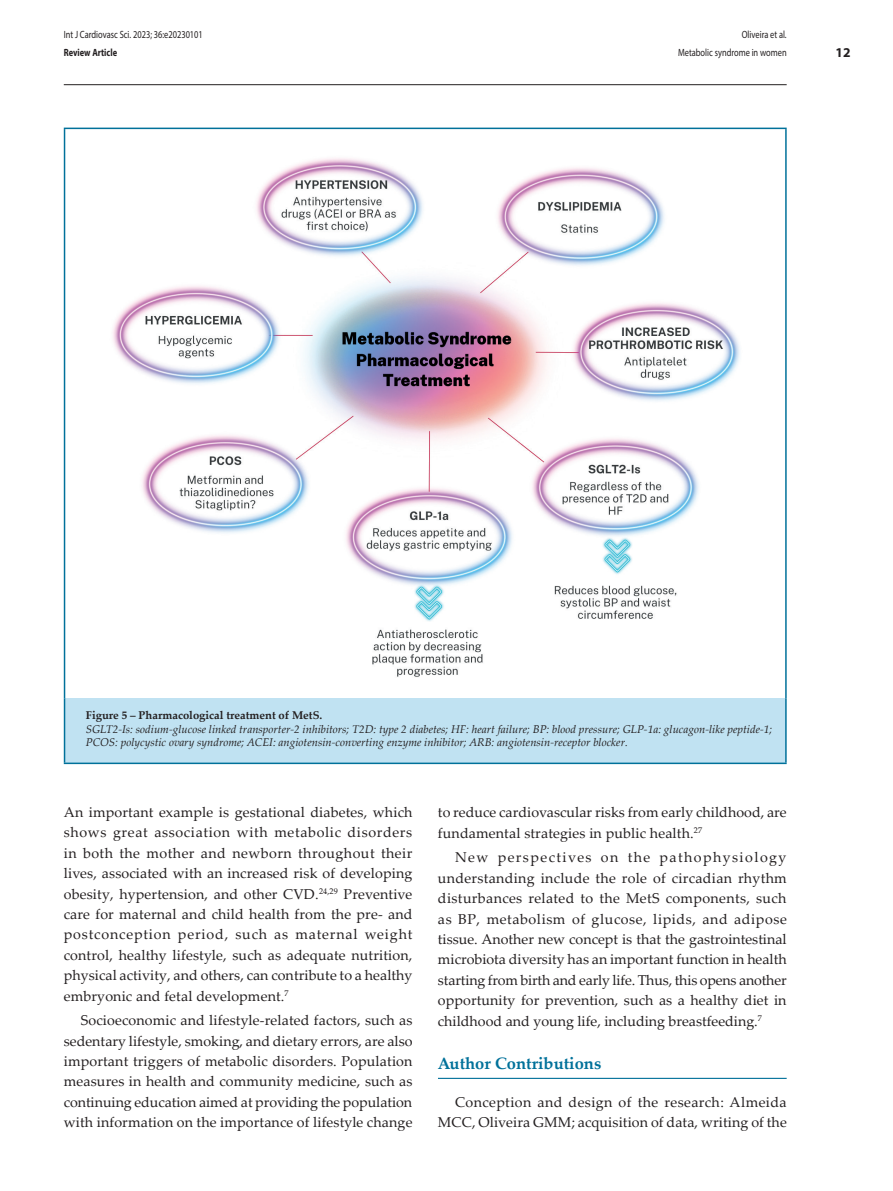
<style>
.page{position:relative;width:893px;height:1191px;background:#fff}
.page>*{position:absolute;margin:0;border:0;box-sizing:border-box;transform-origin:0 0}
._1_-_Titulo-materia{font:700 16.5px "Palatino Linotype";color:#00719a}
._4_-_Texto-Basico{font:14.25px/20.4px "Palatino Linotype";letter-spacing:.01em;color:#231f20;text-align:justify}
.t1{font:700 13.5px "Myriad Pro";color:#231f20}
._4_-_Legenda{font:italic 11.25px/13.5px "Palatino Linotype";color:#231f20}
._7_-_Legenda-figura{font:700 11.25px "Palatino Linotype";color:#231f20}
.t2{font:10.5px "Myriad Pro";color:#231f20;scale:.8 1}
.t3{font:700 10.5px "Myriad Pro";color:#231f20;scale:.8 1}
</style>
<div class="page">
<hr style="left:64px;top:84px;width:723px;height:1px;background:#231f20">
<div style="left:65px;top:698px;width:721px;height:65px;background:#c0e2f2"></div>
<hr style="left:64px;top:698px;width:1px;height:64px;background:#00719a">
<hr style="left:785px;top:698px;width:2px;height:64px;background:#00719a">
<hr style="left:64px;top:762px;width:723px;height:2px;background:#00719a">
<hr style="left:64px;top:128px;width:723px;height:1px;background:#00719a">
<hr style="left:64px;top:129px;width:1px;height:569px;background:#00719a">
<hr style="left:785px;top:129px;width:2px;height:569px;background:#00719a">
<img style="left:112px;top:158px;width:628px;height:519px">
<hr style="left:438px;top:1077px;width:349px;height:2px;background:#00719a">
<p class="t2" style="left:64px;top:28px;width:175px">Int J Cardiovasc Sci. 2023; 36:e20230101</p>
<p class="t2" style="left:742px;top:28px;width:58px">Oliveira et al.</p>
<p class="t3" style="left:64px;top:45px;width:68px">Review Article</p>
<p class="t2" style="left:678px;top:46px;width:137px">Metabolic syndrome in women</p>
<p class="t1" style="left:835px;top:44px;width:16px">12</p>
<p class="_7_-_Legenda-figura" style="left:86px;top:707px;width:238px">Figure 5 – Pharmacological treatment of MetS.</p>
<p class="_4_-_Legenda" style="left:86px;top:722px;width:688px">SGLT2-Is: sodium-glucose linked transporter-2 inhibitors; T2D: type 2 diabetes; HF: heart failure; BP: blood pressure; GLP-1a: glucagon-like peptide-1;<br>PCOS: polycystic ovary syndrome; ACEI: angiotensin-converting enzyme inhibitor; ARB: angiotensin-receptor blocker.</p>
<p class="_4_-_Texto-Basico" style="left:64px;top:801px;width:350px">An important example is gestational diabetes, which shows great association with metabolic disorders in both the mother and newborn throughout their lives, associated with an increased risk of developing obesity, hypertension, and other CVD.<sup>24,29</sup> Preventive care for maternal and child health from the pre- and postconception period, such as maternal weight control, healthy lifestyle, such as adequate nutrition, physical activity, and others, can contribute to a healthy embryonic and fetal development.<sup>7</sup></p>
<p class="_4_-_Texto-Basico" style="left:64px;top:1009px;width:350px;text-indent:17px">Socioeconomic and lifestyle-related factors, such as sedentary lifestyle, smoking, and dietary errors, are also important triggers of metabolic disorders. Population measures in health and community medicine, such as continuing education aimed at providing the population with information on the importance of lifestyle change</p>
<p class="_4_-_Texto-Basico" style="left:438px;top:801px;width:350px">to reduce cardiovascular risks from early childhood, are fundamental strategies in public health.<sup>27</sup></p>
<p class="_4_-_Texto-Basico" style="left:438px;top:846px;width:350px;text-indent:17px">New perspectives on the pathophysiology understanding include the role of circadian rhythm disturbances related to the MetS components, such as BP, metabolism of glucose, lipids, and adipose tissue. Another new concept is that the gastrointestinal microbiota diversity has an important function in health starting from birth and early life. Thus, this opens another opportunity for prevention, such as a healthy diet in childhood and young life, including breastfeeding.<sup>7</sup></p>
<p class="_1_-_Titulo-materia" style="left:438px;top:1052px;width:165px">Author Contributions</p>
<p class="_4_-_Texto-Basico" style="left:438px;top:1091px;width:350px;text-align:right">Conception and design of the research: Almeida<br>MCC, Oliveira GMM; acquisition of data, writing of the</p>
</div>
